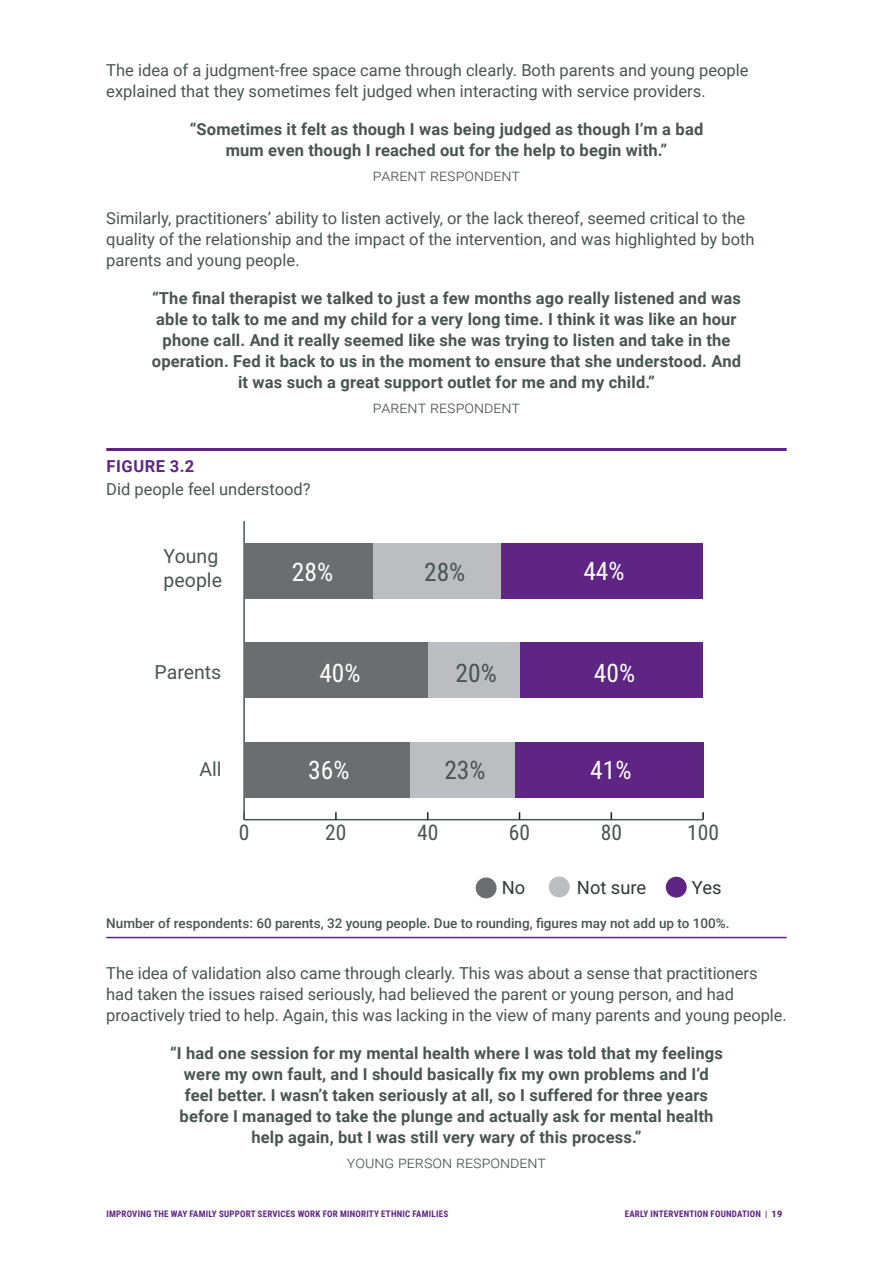
<style>
.page{position:relative;width:893px;height:1263px;background:#fff}
.page>*{position:absolute;margin:0;border:0;box-sizing:border-box;transform-origin:0 0}
.t1{font:25.5px "Roboto Condensed";color:#fff}
.t2{font:25.5px "Roboto Condensed";color:#495550}
.t3{font:21.45px "Roboto Condensed";color:#495550}
.t4{font:19.5px/23.4px "Roboto";color:#495550}
.t5{font:18.3px "Roboto";color:#333837}
.body_quote{font:700 16.5px/21px "Roboto";letter-spacing:.01em;color:#495550;text-align:center}
.body_para{font:16.5px/21px "Roboto";color:#495550}
.quote_attribution_sp{font:300 16.5px "Roboto";color:#495550}
.figure_table_title{font:16.5px "Roboto";color:#495550}
.figure_table_header{font:700 16.5px "Roboto";letter-spacing:.035em;color:#5e2584}
.figure_table_note{font:500 13.5px "Roboto";color:#495550}
.t6{font:700 9px "Roboto Condensed";letter-spacing:.025em;color:#5e2584}
.s1{font-family:"Roboto";font-weight:900}
</style>
<div class="page">
<hr style="left:106px;top:448px;width:681px;height:3px;background:#5e2584">
<hr style="left:106px;top:937px;width:681px;height:1px;background:#5e2584">
<hr style="left:244px;top:819px;width:459px;height:1px;background:#495550">
<svg style="left:335px;top:812px;width:2px;height:8px"></svg>
<svg style="left:702px;top:812px;width:2px;height:8px"></svg>
<hr style="left:243px;top:521px;width:2px;height:299px;background:#495550">
<div style="left:501px;top:543px;width:202px;height:56px;background:#5e2584"></div>
<div style="left:519px;top:642px;width:184px;height:56px;background:#5e2584"></div>
<div style="left:515px;top:742px;width:188px;height:56px;background:#5e2584"></div>
<div style="left:373px;top:543px;width:128px;height:56px;background:#bcbdc0"></div>
<div style="left:428px;top:642px;width:91px;height:56px;background:#bcbdc0"></div>
<div style="left:409px;top:742px;width:106px;height:56px;background:#bcbdc0"></div>
<div style="left:244px;top:543px;width:129px;height:56px;background:#6c6d70"></div>
<div style="left:244px;top:642px;width:184px;height:56px;background:#6c6d70"></div>
<div style="left:244px;top:742px;width:165px;height:56px;background:#6c6d70"></div>
<div style="left:549px;top:876px;width:21px;height:21px;background:#bcbdc0;border-radius:50%"></div>
<div style="left:476px;top:877px;width:21px;height:21px;background:#6c6d70;border-radius:50%"></div>
<div style="left:666px;top:877px;width:21px;height:21px;background:#5e2584;border-radius:50%"></div>
<p class="body_para" style="left:106px;top:59px;width:644px">The idea of a judgment-free space came through clearly. Both parents and young people explained that they sometimes felt judged when interacting with service providers.</p>
<p class="body_quote" style="left:190px;top:118px;width:515px">“Sometimes it felt as though I was being judged as though I’m a bad mum even though I reached out for the help to begin with.”</p>
<p class="quote_attribution_sp" style="left:373px;top:164px;width:149px">parent respondent</p>
<p class="body_para" style="left:106px;top:207px;width:650px">Similarly, practitioners’ ability to listen actively, or the lack thereof, seemed critical to the quality of the relationship and the impact of the intervention, and was highlighted by both parents and young people.</p>
<p class="body_quote" style="left:152px;top:287px;width:591px">“The final therapist we talked to just a few months ago really listened and was able to talk to me and my child for a very long time. I think it was like an hour phone call. And it really seemed like she was trying to listen and take in the operation. Fed it back to us in the moment to ensure that she understood. And it was such a great support outlet for me and my child.”</p>
<p class="quote_attribution_sp" style="left:373px;top:396px;width:149px">parent respondent</p>
<p class="figure_table_header" style="left:107px;top:455px;width:89px">FIGURE 3.2</p>
<p class="figure_table_title" style="left:106px;top:478px;width:206px">Did people feel understood?</p>
<p class="t4" style="left:164px;top:544px;width:60px">Young people</p>
<p class="t4" style="left:155px;top:660px;width:68px">Parents</p>
<p class="t1" style="left:292px;top:554px;width:43px">28%</p>
<p class="t2" style="left:424px;top:554px;width:43px">28%</p>
<p class="t1" style="left:583px;top:553px;width:43px">44%</p>
<p class="t1" style="left:319px;top:655px;width:43px">40%</p>
<p class="t2" style="left:455px;top:655px;width:43px">20%</p>
<p class="t1" style="left:594px;top:655px;width:43px">40%</p>
<p class="t4" style="left:199px;top:757px;width:24px">All</p>
<p class="t1" style="left:308px;top:752px;width:43px">36%</p>
<p class="t2" style="left:444px;top:752px;width:43px">23%</p>
<p class="t1" style="left:590px;top:752px;width:43px">41%</p>
<p class="t3" style="left:239px;top:818px;width:12px">0</p>
<p class="t3" style="left:325px;top:818px;width:23px">20</p>
<p class="t3" style="left:417px;top:818px;width:23px">40</p>
<p class="t3" style="left:509px;top:818px;width:23px">60</p>
<p class="t3" style="left:601px;top:818px;width:23px">80</p>
<p class="t3" style="left:687px;top:818px;width:33px">100</p>
<p class="t5" style="left:502px;top:875px;width:25px">No</p>
<p class="t5" style="left:577px;top:874px;width:71px">Not sure</p>
<p class="t5" style="left:692px;top:874px;width:31px">Yes</p>
<p class="figure_table_note" style="left:106px;top:914px;width:625px">Number of respondents: 60 parents, 32 young people. Due to rounding, figures may not add up to 100%.</p>
<p class="body_para" style="left:106px;top:962px;width:682px">The idea of validation also came through clearly. This was about a sense that practitioners had taken the issues raised seriously, had believed the parent or young person, and had proactively tried to help. Again, this was lacking in the view of many parents and young people.</p>
<p class="body_quote" style="left:170px;top:1042px;width:554px">“I had one session for my mental health where I was told that my feelings were my own fault, and I should basically fix my own problems and I’d feel better. I wasn’t taken seriously at all, so I suffered for three years before I managed to take the plunge and actually ask for mental health help again, but I was still very wary of this process.”</p>
<p class="quote_attribution_sp" style="left:347px;top:1151px;width:201px">young person respondent</p>
<p class="t6" style="left:106px;top:1207px;width:343px">IMPROVING THE WAY FAMILY SUPPORT SERVICES WORK FOR MINORITY ETHNIC FAMILIES</p>
<p class="t6" style="left:625px;top:1207px;width:159px">EARLY INTERVENTION FOUNDATION | <span class="s1">19</span></p>
</div>
